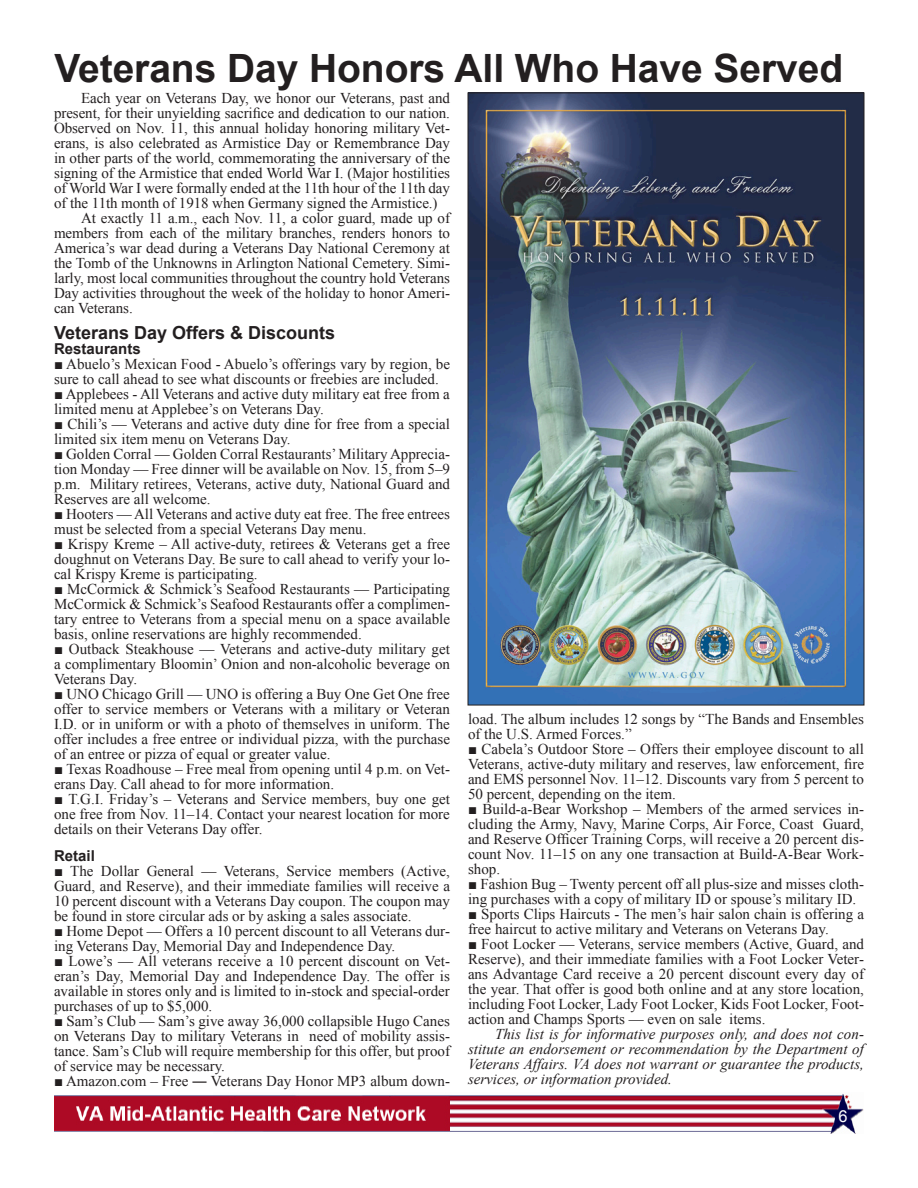
<style>
.page{position:relative;width:918px;height:1188px;background:#fff}
.page>*{position:absolute;margin:0;border:0;box-sizing:border-box;transform-origin:0 0}
.t1{font:700 39px "Arial";color:#231f20}
.t2{font:700 18px "Arial";color:#231f20}
.t3{font:16.5px "Arial";color:#fff}
.t4{font:15px/15px "Times New Roman";color:#231f20;text-align:justify}
.t5{font:italic 15px/15px "Times New Roman";color:#231f20;text-align:justify}
.t6{font:700 15px "Arial";color:#231f20}
</style>
<div class="page">
<img style="left:54px;top:1094px;width:810px;height:40px">
<img style="left:470px;top:95px;width:392px;height:608px">
<p class="t1" style="left:54px;top:43px;width:790px">Veterans Day Honors All Who Have Served</p>
<p class="t4" style="left:54px;top:90px;width:398px;text-indent:27px">Each year on Veterans Day, we honor our Veterans, past and present, for their unyielding sacrifice and dedication to our nation.<br>Observed on Nov. 11, this annual holiday honoring military Vet&shy;erans, is also celebrated as Armistice Day or Remembrance Day in other parts of the world, commemorating the anniversary of the signing of the Armistice that ended World War I. (Major hostilities of World War I were formally ended at the 11th hour of the 11th day of the 11th month of 1918 when Germany signed the Armistice.)</p>
<p class="t4" style="left:54px;top:210px;width:398px;text-indent:27px">At exactly 11 a.m., each Nov. 11, a color guard, made up of members from each of the military branches, renders honors to America’s war dead during a Veterans Day National Ceremony at the Tomb of the Unknowns in Arlington National Cemetery. Simi&shy;larly, most local communities throughout the country hold Veterans Day activities throughout the week of the holiday to honor Ameri&shy;can Veterans.</p>
<p class="t2" style="left:54px;top:320px;width:283px">Veterans Day Offers &amp; Discounts</p>
<p class="t6" style="left:54px;top:338px;width:88px">Restaurants</p>
<p class="t4" style="left:54px;top:356px;width:398px">■ Abuelo’s Mexican Food - Abuelo’s offerings vary by region, be sure to call ahead to see what discounts or freebies are included.</p>
<p class="t4" style="left:54px;top:386px;width:397px">■ Applebees - All Veterans and active duty military eat free from a limited menu at Applebee’s on Veterans Day.</p>
<p class="t4" style="left:54px;top:416px;width:398px">■ Chili’s — Veterans and active duty dine for free from a special limited six item menu on Veterans Day.</p>
<p class="t4" style="left:54px;top:446px;width:398px">■ Golden Corral — Golden Corral Restaurants’ Military Apprecia&shy;tion Monday — Free dinner will be available on Nov. 15, from 5–9 p.m. Military retirees, Veterans, active duty, National Guard and Reserves are all welcome.</p>
<p class="t4" style="left:54px;top:506px;width:398px">■ Hooters — All Veterans and active duty eat free. The free entrees must be selected from a special Veterans Day menu.</p>
<p class="t4" style="left:54px;top:536px;width:398px">■ Krispy Kreme – All active-duty, retirees &amp; Veterans get a free doughnut on Veterans Day. Be sure to call ahead to verify your lo&shy;cal Krispy Kreme is participating.</p>
<p class="t4" style="left:54px;top:581px;width:398px">■ McCormick &amp; Schmick’s Seafood Restaurants — Participating McCormick &amp; Schmick’s Seafood Restaurants offer a complimen&shy;tary entree to Veterans from a special menu on a space available basis, online reservations are highly recommended.</p>
<p class="t4" style="left:54px;top:641px;width:397px">■ Outback Steakhouse — Veterans and active-duty military get a complimentary Bloomin’ Onion and non-alcoholic beverage on Veterans Day.</p>
<p class="t4" style="left:54px;top:686px;width:398px">■ UNO Chicago Grill — UNO is offering a Buy One Get One free offer to service members or Veterans with a military or Veteran I.D. or in uniform or with a photo of themselves in uniform. The offer includes a free entree or individual pizza, with the purchase of an entree or pizza of equal or greater value.</p>
<p class="t4" style="left:54px;top:761px;width:397px">■ Texas Roadhouse – Free meal from opening until 4 p.m. on Vet&shy;erans Day. Call ahead to for more information.</p>
<p class="t4" style="left:54px;top:791px;width:398px">■ T.G.I. Friday’s – Veterans and Service members, buy one get one free from Nov. 11–14. Contact your nearest location for more details on their Veterans Day offer.</p>
<p class="t6" style="left:54px;top:845px;width:42px">Retail</p>
<p class="t4" style="left:54px;top:863px;width:398px">■ The Dollar General — Veterans, Service members (Active, Guard, and Reserve), and their immediate families will receive a 10 percent discount with a Veterans Day coupon. The coupon may be found in store circular ads or by asking a sales associate.</p>
<p class="t4" style="left:54px;top:923px;width:397px">■ Home Depot — Offers a 10 percent discount to all Veterans dur&shy;ing Veterans Day, Memorial Day and Independence Day.</p>
<p class="t4" style="left:54px;top:953px;width:397px">■ Lowe’s — All veterans receive a 10 percent discount on Vet&shy;eran’s Day, Memorial Day and Independence Day. The offer is available in stores only and is limited to in-stock and special-order purchases of up to $5,000.</p>
<p class="t4" style="left:54px;top:1013px;width:397px">■ Sam’s Club — Sam’s give away 36,000 collapsible Hugo Canes on Veterans Day to military Veterans in need of mobility assis&shy;tance. Sam’s Club will require membership for this offer, but proof of service may be necessary.</p>
<p class="t4" style="left:54px;top:1073px;width:397px">■ Amazon.com – Free ― Veterans Day Honor MP3 album down-</p>
<p class="t4" style="left:468px;top:712px;width:398px">load. The album includes 12 songs by “The Bands and Ensembles of the U.S. Armed Forces.”</p>
<p class="t4" style="left:468px;top:742px;width:398px">■ Cabela’s Outdoor Store – Offers their employee discount to all Veterans, active-duty military and reserves, law enforcement, fire and EMS personnel Nov. 11–12. Discounts vary from 5 percent to 50 percent, depending on the item.</p>
<p class="t4" style="left:468px;top:802px;width:398px">■ Build-a-Bear Workshop – Members of the armed services in&shy;cluding the Army, Navy, Marine Corps, Air Force, Coast Guard, and Reserve Officer Training Corps, will receive a 20 percent dis&shy;count Nov. 11–15 on any one transaction at Build-A-Bear Work&shy;shop.</p>
<p class="t4" style="left:468px;top:877px;width:397px">■ Fashion Bug – Twenty percent off all plus-size and misses cloth&shy;ing purchases with a copy of military ID or spouse’s military ID.</p>
<p class="t4" style="left:468px;top:907px;width:397px">■ Sports Clips Haircuts - The men’s hair salon chain is offering a free haircut to active military and Veterans on Veterans Day.</p>
<p class="t4" style="left:468px;top:937px;width:398px">■ Foot Locker — Veterans, service members (Active, Guard, and Reserve), and their immediate families with a Foot Locker Veter&shy;ans Advantage Card receive a 20 percent discount every day of the year. That offer is good both online and at any store location, including Foot Locker, Lady Foot Locker, Kids Foot Locker, Foot&shy;action and Champs Sports — even on sale items.</p>
<p class="t5" style="left:468px;top:1026px;width:398px;text-indent:27px">This list is for informative purposes only, and does not con&shy;stitute an endorsement or recommendation by the Department of Veterans Affairs. VA does not warrant or guarantee the products, services, or information provided.</p>
<p class="t3" style="left:838px;top:1105px;width:11px">6</p>
</div>
